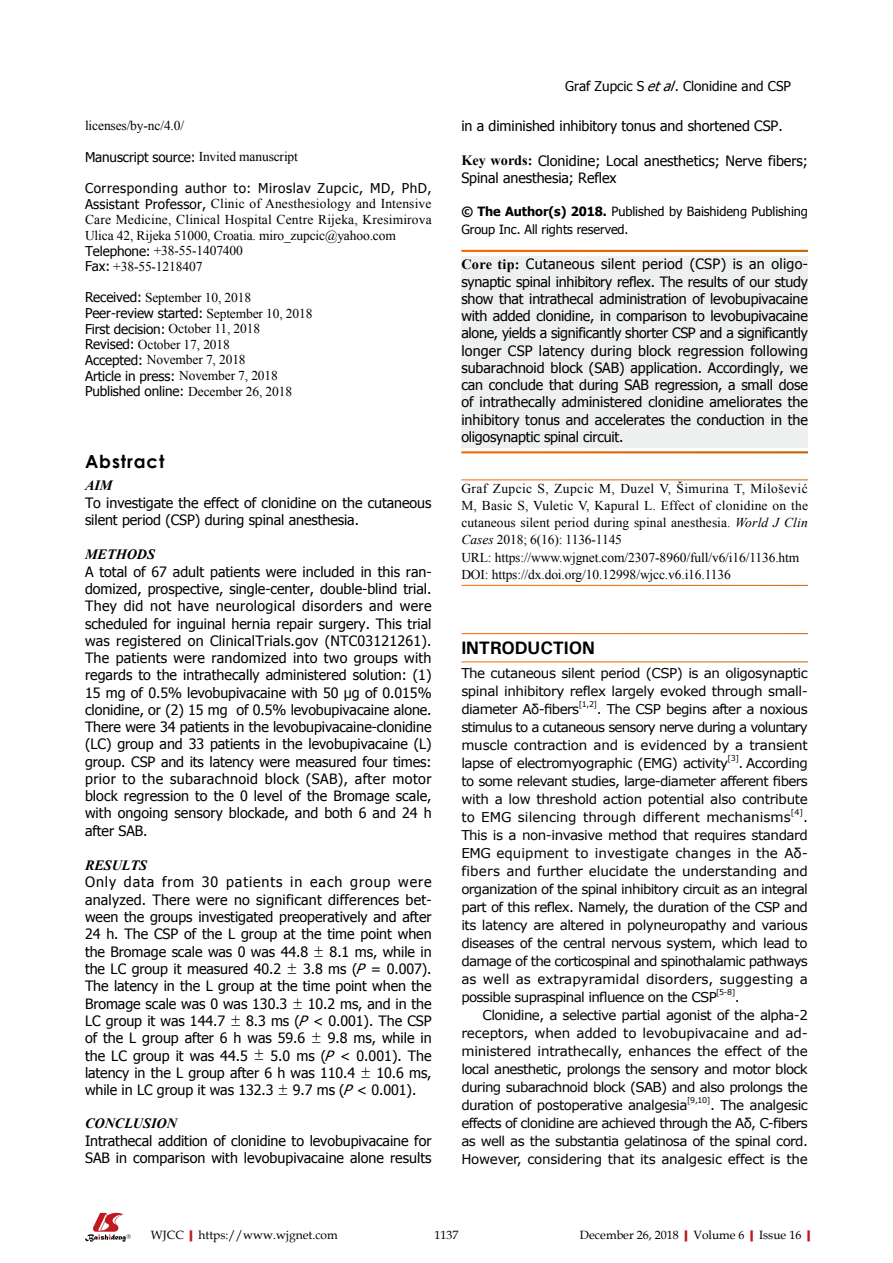
<style>
.page{position:relative;width:893px;height:1263px;background:#fff}
.page>*{position:absolute;margin:0;border:0;box-sizing:border-box;transform-origin:0 0}
.t1{font:700 18px "Univers";letter-spacing:-.01em;color:#000}
.t2{font:700 18px "Century Gothic";letter-spacing:.05em;color:#000}
.t3{font:14.25px/17.2px "Tahoma";letter-spacing:-.005em;color:#000}
.t4{font:13.5px/18px "Verdana";letter-spacing:-.04em;color:#000;text-align:justify}
.t5{font:13.5px/15.8px "Times New Roman";letter-spacing:.005em;color:#000}
.t6{font:13.5px "Tahoma";color:#000}
.t7{font:13.5px "Verdana";letter-spacing:-.015em;color:#000}
.t8{font:13.5px "Verdana";letter-spacing:-.01em;color:#000}
.t9{font:12.75px/18px "Tahoma";letter-spacing:-.005em;color:#000}
.t10{font:12px "Book Antiqua";color:#000}
.t11{font:7.8px "Verdana";color:#000}
.s1{font-family:"Times New Roman"}
.s2{font-family:"Tahoma"}
.s3{font-family:"Times New Roman";font-weight:700;font-style:italic}
.s4{font-family:"Garamond";font-size:15.75px}
.s5{font-style:italic}
.s6{font-family:"Times New Roman";font-weight:700}
.s7{font-weight:700}
.s8{font-weight:700;color:#c01920}
</style>
<div class="page">
<div style="left:461px;top:256px;width:347px;height:191px;background:#eeefef"></div>
<svg style="left:85px;top:1213px;width:46px;height:29px"></svg>
<p class="t5" style="left:85px;top:118px;width:101px">licenses/by-nc/4.0/</p>
<p class="t6" style="left:85px;top:148px;width:214px">Manuscript source: <span class="s1">Invited manuscript</span></p>
<p class="t5" style="left:85px;top:181px;width:348px"><span class="s2">Corresponding author to: Miroslav Zupcic, MD, PhD, Assistant Professor,</span> Clinic of Anesthesiology and Intensive Care Medicine, Clinical Hospital Centre Rijeka, Kresimirova Ulica 42, Rijeka 51000, Croatia. miro_zupcic@yahoo.com <span class="s2">Telephone:</span> +38-55-1407400<br><span class="s2">Fax:</span> +38-55-1218407</p>
<p class="t5" style="left:85px;top:289px;width:229px"><span class="s2">Received:</span> September 10, 2018<br><span class="s2">Peer-review started:</span> September 10, 2018<br><span class="s2">First decision:</span> October 11, 2018<br><span class="s2">Revised:</span> October 17, 2018<br><span class="s2">Accepted:</span> November 7, 2018<br><span class="s2">Article in press:</span> November 7, 2018<br><span class="s2">Published online:</span> December 26, 2018</p>
<p class="t2" style="left:85px;top:447px;width:81px">Abstract</p>
<p class="t3" style="left:85px;top:475px;width:348px"><span class="s3">AIM<br></span>To investigate the effect of clonidine on the cutaneous silent period (CSP) during spinal anesthesia.</p>
<p class="t3" style="left:85px;top:545px;width:348px"><span class="s3">METHODS<br></span>A total of 67 adult patients were included in this ran&shy;domized, prospective, single-center, double-blind trial.<br>They did not have neurological disorders and were scheduled for inguinal hernia repair surgery. This trial was registered on ClinicalTrials.gov (NTC03121261).<br>The patients were randomized into two groups with regards to the intrathecally administered solution: (1)<br>15 mg of 0.5% levobupivacaine with 50 µg of 0.015% clonidine, or (2) 15 mg of 0.5% levobupivacaine alone.<br>There were 34 patients in the levobupivacaine-clonidine (LC) group and 33 patients in the levobupivacaine (L) group. CSP and its latency were measured four times: prior to the subarachnoid block (SAB), after motor block regression to the 0 level of the Bromage scale, with ongoing sensory blockade, and both 6 and 24 h after SAB.</p>
<p class="t3" style="left:85px;top:855px;width:348px"><span class="s3">RESULTS<br></span>Only data from 30 patients in each group were analyzed. There were no significant differences bet&shy;ween the groups investigated preoperatively and after 24 h. The CSP of the L group at the time point when the Bromage scale was 0 was 44.8 <span class="s4">±</span> 8.1 ms, while in the LC group it measured 40.2 <span class="s4">±</span> 3.8 ms (<span class="s5">P</span> = 0.007).<br>The latency in the L group at the time point when the</p>
<p class="t3" style="left:85px;top:994px;width:348px;text-align:justify">Bromage scale was 0 was 130.3 <span class="s4">±</span> 10.2 ms, and in the LC group it was 144.7 <span class="s4">±</span> 8.3 ms (<span class="s5">P</span> &lt; 0.001). The CSP of the L group after 6 h was 59.6 <span class="s4">±</span> 9.8 ms, while in the LC group it was 44.5 <span class="s4">±</span> 5.0 ms (<span class="s5">P</span> &lt; 0.001). The latency in the L group after 6 h was 110.4 <span class="s4">±</span> 10.6 ms, while in LC group it was 132.3 <span class="s4">±</span> 9.7 ms (<span class="s5">P</span> &lt; 0.001).</p>
<p class="t3" style="left:85px;top:1114px;width:348px"><span class="s3">CONCLUSION<br></span>Intrathecal addition of clonidine to levobupivacaine for<br>SAB in comparison with levobupivacaine alone results</p>
<p class="t6" style="left:565px;top:77px;width:227px">Graf Zupcic S <span class="s5">etal</span>. Clonidine and CSP</p>
<p class="t3" style="left:461px;top:117px;width:323px">in a diminished inhibitory tonus and shortened CSP.</p>
<p class="t3" style="left:461px;top:151px;width:348px"><span class="s6">Key words:</span> Clonidine; Local anesthetics; Nerve fibers;<br>Spinal anesthesia; Reflex</p>
<p class="t9" style="left:461px;top:202px;width:348px"><span class="s7">© The Author(s) 2018.</span> Published by Baishideng Publishing<br>Group Inc. All rights reserved.</p>
<p class="t3" style="left:461px;top:255px;width:348px;text-align:justify"><span class="s6">Core tip:</span> Cutaneous silent period (CSP) is an oligo&shy;synaptic spinal inhibitory reflex. The results of our study show that intrathecal administration of levobupivacaine with added clonidine, in comparison to levobupivacaine alone, yields a significantly shorter CSP and a significantly longer CSP latency during block regression following subarachnoid block (SAB) application. Accordingly, we can conclude that during SAB regression, a small dose of intrathecally administered clonidine ameliorates the inhibitory tonus and accelerates the conduction in the oligosynaptic spinal circuit.</p>
<p class="t5" style="left:461px;top:479px;width:348px;line-height:17.2px">Graf Zupcic S, Zupcic M, Duzel V, Šimurina T, Milošević M, Basic S, Vuletic V, Kapural L. Effect of clonidine on the cutaneous silent period during spinal anesthesia. <span class="s5">World J Clin Cases</span> 2018; 6(16): 1136-1145<br>URL: https://www.wjgnet.com/2307-8960/full/v6/i16/1136.htm DOI: https://dx.doi.org/10.12998/wjcc.v6.i16.1136</p>
<p class="t1" style="left:461px;top:636px;width:135px">INTRODUCTION</p>
<p class="t4" style="left:461px;top:663px;width:348px">The cutaneous silent period (CSP) is an oligosynaptic spinal inhibitory reflex largely evoked through small&shy;diameter Aδ-fibers</p>
<p class="t11" style="left:579px;top:698px;width:20px">[1,2]</p>
<p class="t4" style="left:461px;top:699px;width:348px;text-indent:135px">. The CSP begins after a noxious stimulus to a cutaneous sensory nerve during a voluntary muscle contraction and is evidenced by a transient lapse of electromyographic (EMG) activity</p>
<p class="t11" style="left:727px;top:752px;width:13px">[3]</p>
<p class="t4" style="left:461px;top:753px;width:348px;text-indent:277px">. According to some relevant studies, large-diameter afferent fibers with a low threshold action potential also contribute to EMG silencing through different mechanisms</p>
<p class="t11" style="left:791px;top:806px;width:14px">[4]</p>
<p class="t4" style="left:461px;top:807px;width:348px;text-indent:342px">.<br>This is a non-invasive method that requires standard EMG equipment to investigate changes in the Aδ&shy;fibers and further elucidate the understanding and organization of the spinal inhibitory circuit as an integral part of this reflex. Namely, the duration of the CSP and its latency are altered in polyneuropathy and various diseases of the central nervous system, which lead to damage of the corticospinal and spinothalamic pathways as well as extrapyramidal disorders, suggesting a possible supraspinal influence on the CSP</p>
<p class="t11" style="left:716px;top:986px;width:21px">[5-8]</p>
<p class="t4" style="left:735px;top:987px;width:6px">.</p>
<p class="t4" style="left:483px;top:1005px;width:327px">Clonidine, a selective partial agonist of the alpha-2</p>
<p class="t8" style="left:461px;top:1023px;width:346px">receptors, when added to levobupivacaine and ad-</p>
<p class="t7" style="left:461px;top:1041px;width:348px">ministered intrathecally, enhances the effect of the</p>
<p class="t4" style="left:461px;top:1059px;width:348px">local anesthetic, prolongs the sensory and motor block</p>
<p class="t4" style="left:461px;top:1077px;width:348px">during subarachnoid block (SAB) and also prolongs the</p>
<p class="t4" style="left:461px;top:1095px;width:228px">duration of postoperative analgesia</p>
<p class="t11" style="left:687px;top:1094px;width:25px">[9,10]</p>
<p class="t4" style="left:461px;top:1095px;width:348px;text-indent:249px">. The analgesic effects of clonidine are achieved through the Aδ, C-fibers as well as the substantia gelatinosa of the spinal cord.<br>However, considering that its analgesic effect is the</p>
<p class="t10" style="left:151px;top:1226px;width:188px">WJCC<span class="s8">|</span>https://www.wjgnet.com</p>
<p class="t10" style="left:434px;top:1226px;width:25px">1137</p>
<p class="t10" style="left:580px;top:1226px;width:237px">December 26, 2018<span class="s8">|</span>Volume 6<span class="s8">|</span>Issue 16<span class="s8">|</span></p>
</div>
